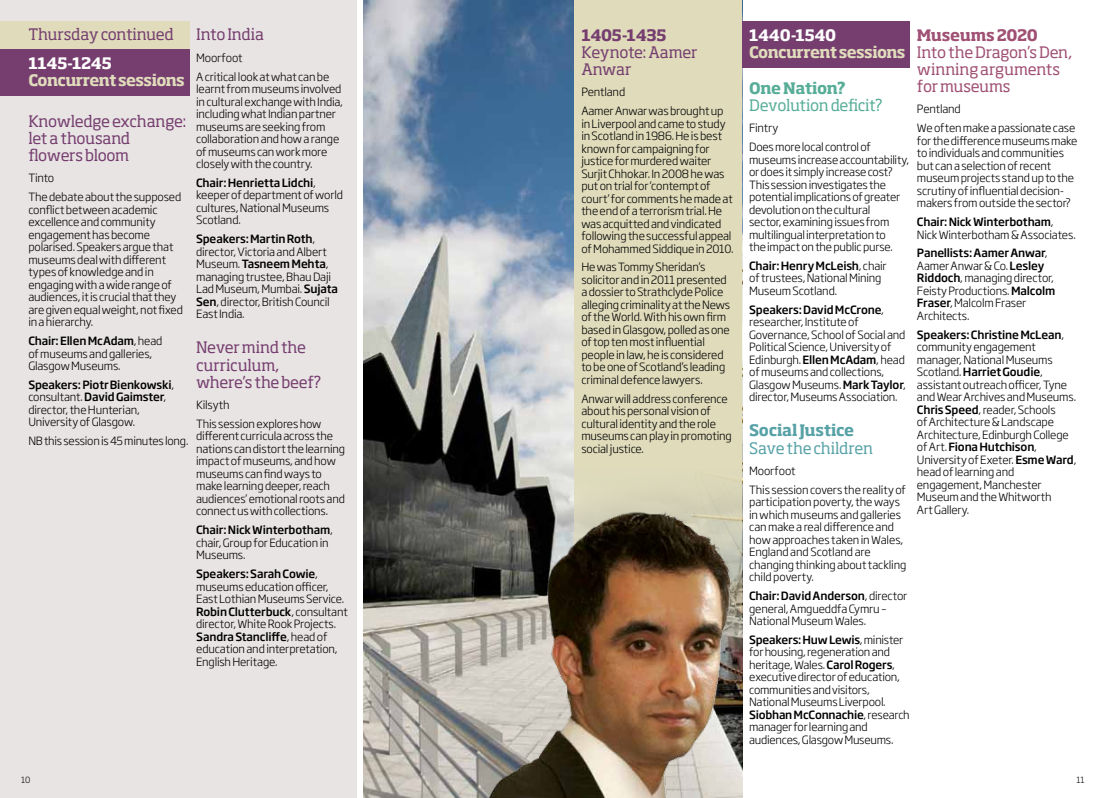
<style>
.page{position:relative;width:1106px;height:798px;background:#fff}
.page>*{position:absolute;margin:0;border:0;box-sizing:border-box;transform-origin:0 0}
.t1{font:15.62px/17.2px "Soho Pro";letter-spacing:-.02em;color:#753e6f}
.t2{font:15.62px/17.2px "Soho Pro";letter-spacing:-.015em;color:#9f5073}
.t3{font:700 15.62px "Soho Pro";letter-spacing:-.04em;color:#dfdbbb}
.t4{font:700 15.62px "Soho Pro";letter-spacing:-.02em;color:#fff}
.t5{font:15.62px "Soho Pro";letter-spacing:-.025em;color:#57ad98}
.t6{font:15.62px "Soho Pro";letter-spacing:-.02em;color:#57a2a7}
.t7{font:700 15.62px "Soho Pro";letter-spacing:-.02em;color:#57a2a7}
.t8{font:700 15.62px "Soho Pro";letter-spacing:-.02em;color:#9f5073}
.t9{font:700 15.62px "Soho Pro";letter-spacing:-.02em;color:#57ad98}
.t10{font:700 15.62px "Soho Pro";letter-spacing:-.025em;color:#753e6f}
.t11{font:300 11.25px/12.5px "Soho Gothic Std";letter-spacing:-.015em;color:#000}
.t12{font:300 8.5px "Soho Gothic Std";color:#000}
.s1{font-weight:500}
</style>
<div class="page">
<img style="left:364px;top:0;width:378px;height:797px">
<div style="left:689px;top:21px;width:220px;height:46px;background:#753e6f"></div>
<div style="left:0;top:0;width:357px;height:797px;background:#e9e4e4"></div>
<div style="left:574px;top:0;width:168px;height:785px;background:#dfdbbb"></div>
<img style="left:428px;top:506px;width:302px;height:291px">
<div style="left:0;top:21px;width:189px;height:29px;background:#dfdbbb"></div>
<div style="left:0;top:50px;width:189px;height:46px;background:#753e6f"></div>
<h1 class="t1" style="left:28px;top:25px;width:147px">Thursday continued</h1>
<h1 class="t4" style="left:28px;top:52px;width:85px">1145-1245</h1>
<h1 class="t3" style="left:28px;top:69px;width:158px">Concurrent sessions</h1>
<h1 class="t1" style="left:28px;top:112px;width:160px">Knowledge exchange: let a thousand flowers bloom</h1>
<p class="t11" style="left:28px;top:169px;width:155px;line-height:18.8px">Tinto<br>The debate about the supposed</p>
<p class="t11" style="left:28px;top:203px;width:156px">conflict between academic excellence and community engagement has become polarised. Speakers argue that museums deal with different types of knowledge and in engaging with a wide range of audiences, it is crucial that they are given equal weight, not fixed in a hierarchy.</p>
<p class="t11" style="left:28px;top:335px;width:136px"><span class="s1">Chair: Ellen McAdam</span>, head of museums and galleries,<br>Glasgow Museums.</p>
<p class="t11" style="left:28px;top:378px;width:147px"><span class="s1">Speakers: Piotr Bienkowski</span>, consultant. <span class="s1">David Gaimster</span>, director, the Hunterian,<br>University of Glasgow.</p>
<p class="t11" style="left:28px;top:435px;width:161px">NB this session is 45 minutes long.</p>
<h1 class="t1" style="left:196px;top:25px;width:69px">Into India</h1>
<p class="t11" style="left:196px;top:48px;width:135px;line-height:18.8px">Moorfoot<br>A critical look at what can be</p>
<p class="t11" style="left:196px;top:83px;width:148px">learnt from museums involved in cultural exchange with India, including what Indian partner museums are seeking from collaboration and how a range of museums can work more closely with the country.</p>
<p class="t11" style="left:196px;top:176px;width:148px"><span class="s1">Chair: Henrietta Lidchi</span>, keeper of department of world cultures, National Museums<br>Scotland.</p>
<p class="t11" style="left:196px;top:233px;width:143px"><span class="s1">Speakers: Martin Roth</span>, director, Victoria and Albert<br>Museum. <span class="s1">Tasneem Mehta</span>, managing trustee, Bhau Daji<br>Lad Museum, Mumbai. <span class="s1">Sujata<br>Sen</span>, director, British Council<br>East India.</p>
<h1 class="t1" style="left:196px;top:338px;width:127px">Never mind the curriculum, where’s the beef?</h1>
<p class="t11" style="left:196px;top:395px;width:127px;line-height:18.8px">Kilsyth<br>This session explores how</p>
<p class="t11" style="left:196px;top:430px;width:150px">different curricula across the nations can distort the learning impact of museums, and how museums can find ways to make learning deeper, reach audiences’ emotional roots and connect us with collections.</p>
<p class="t11" style="left:196px;top:524px;width:138px"><span class="s1">Chair: Nick Winterbotham</span>, chair, Group for Education in<br>Museums.</p>
<p class="t11" style="left:196px;top:567px;width:153px"><span class="s1">Speakers: Sarah Cowie</span>, museums education officer,<br>East Lothian Museums Service.<br><span class="s1">Robin Clutterbuck</span>, consultant director, White Rook Projects.<br><span class="s1">Sandra Stancliffe</span>, head of education and interpretation,<br>English Heritage.</p>
<p class="t12" style="left:21px;top:774px;width:11px">10</p>
<h1 class="t10" style="left:581px;top:23px;width:86px">1405-1435</h1>
<h1 class="t1" style="left:581px;top:43px;width:118px">Keynote: Aamer<br>Anwar</h1>
<p class="t11" style="left:581px;top:83px;width:144px;line-height:18.8px">Pentland<br>Aamer Anwar was brought up</p>
<p class="t11" style="left:581px;top:117px;width:154px">in Liverpool and came to study in Scotland in 1986. He is best known for campaigning for justice for murdered waiter<br>Surjit Chhokar. In 2008 he was put on trial for ‘contempt of court’ for comments he made at the end of a terrorism trial. He was acquitted and vindicated following the successful appeal of Mohammed Siddique in 2010.</p>
<p class="t11" style="left:581px;top:261px;width:150px">He was Tommy Sheridan’s solicitor and in 2011 presented a dossier to Strathclyde Police alleging criminality at the News of the World. With his own firm based in Glasgow, polled as one of top ten most influential people in law, he is considered to be one of Scotland’s leading criminal defence lawyers.</p>
<p class="t11" style="left:581px;top:392px;width:152px">Anwar will address conference about his personal vision of cultural identity and the role museums can play in promoting social justice.</p>
<h1 class="t4" style="left:749px;top:23px;width:89px">1440-1540</h1>
<h1 class="t3" style="left:749px;top:41px;width:158px">Concurrent sessions</h1>
<h1 class="t9" style="left:749px;top:77px;width:98px">One Nation?</h1>
<h1 class="t5" style="left:749px;top:94px;width:135px">Devolution deficit?</h1>
<p class="t11" style="left:749px;top:119px;width:123px;line-height:18.8px">Fintry<br>Does more local control of</p>
<p class="t11" style="left:749px;top:153px;width:162px">museums increase accountability, or does it simply increase cost?<br>This session investigates the potential implications of greater devolution on the cultural<br>sector, examining issues from multilingual interpretation to<br>the impact on the public purse.</p>
<p class="t11" style="left:749px;top:259px;width:139px"><span class="s1">Chair: Henry McLeish</span>, chair of trustees, National Mining<br>Museum Scotland.</p>
<p class="t11" style="left:749px;top:303px;width:158px"><span class="s1">Speakers: David McCrone</span>, researcher, Institute of<br>Governance, School of Social and<br>Political Science, University of<br>Edinburgh. <span class="s1">Ellen McAdam</span>, head of museums and collections,<br>Glasgow Museums. <span class="s1">Mark Taylor</span>, director, Museums Association.</p>
<h1 class="t7" style="left:749px;top:419px;width:107px">Social Justice</h1>
<h1 class="t6" style="left:749px;top:437px;width:125px">Save the children</h1>
<p class="t11" style="left:749px;top:461px;width:158px;line-height:18.8px">Moorfoot<br>This session covers the reality of</p>
<p class="t11" style="left:749px;top:496px;width:159px">participation poverty, the ways in which museums and galleries can make a real difference and how approaches taken in Wales,<br>England and Scotland are changing thinking about tackling child poverty.</p>
<p class="t11" style="left:749px;top:589px;width:160px"><span class="s1">Chair: David Anderson</span>, director general, Amgueddfa Cymru –<br>National Museum Wales.</p>
<p class="t11" style="left:749px;top:633px;width:162px"><span class="s1">Speakers: Huw Lewis</span>, minister for housing, regeneration and heritage, Wales. <span class="s1">Carol Rogers</span>, executive director of education, communities and visitors,<br>National Museums Liverpool.<br><span class="s1">Siobhan McConnachie</span>, research manager for learning and audiences, Glasgow Museums.</p>
<h1 class="t8" style="left:917px;top:23px;width:122px">Museums 2020</h1>
<h1 class="t2" style="left:917px;top:43px;width:157px">Into the Dragon’s Den, winning arguments for museums</h1>
<p class="t11" style="left:917px;top:100px;width:160px;line-height:18.8px">Pentland<br>We often make a passionate case</p>
<p class="t11" style="left:917px;top:134px;width:162px">for the difference museums make to individuals and communities but can a selection of recent museum projects stand up to the scrutiny of influential decision&shy;makers from outside the sector?</p>
<p class="t11" style="left:917px;top:216px;width:160px"><span class="s1">Chair: Nick Winterbotham</span>,<br>Nick Winterbotham &amp; Associates.</p>
<p class="t11" style="left:917px;top:247px;width:140px"><span class="s1">Panellists: Aamer Anwar</span>,<br>Aamer Anwar &amp; Co. <span class="s1">Lesley<br>Riddoch</span>, managing director,<br>Feisty Productions. <span class="s1">Malcolm<br>Fraser</span>, Malcolm Fraser<br>Architects.</p>
<p class="t11" style="left:917px;top:328px;width:161px"><span class="s1">Speakers: Christine McLean</span>, community engagement manager, National Museums<br>Scotland. <span class="s1">Harriet Goudie</span>, assistant outreach officer, Tyne and Wear Archives and Museums.<br><span class="s1">Chris Speed</span>, reader, Schools<br>of Architecture &amp; Landscape<br>Architecture, Edinburgh College of Art. <span class="s1">Fiona Hutchison</span>,<br>University of Exeter. <span class="s1">Esme Ward</span>, head of learning and engagement, Manchester<br>Museum and the Whitworth<br>Art Gallery.</p>
<p class="t12" style="left:1076px;top:774px;width:10px">11</p>
</div>
